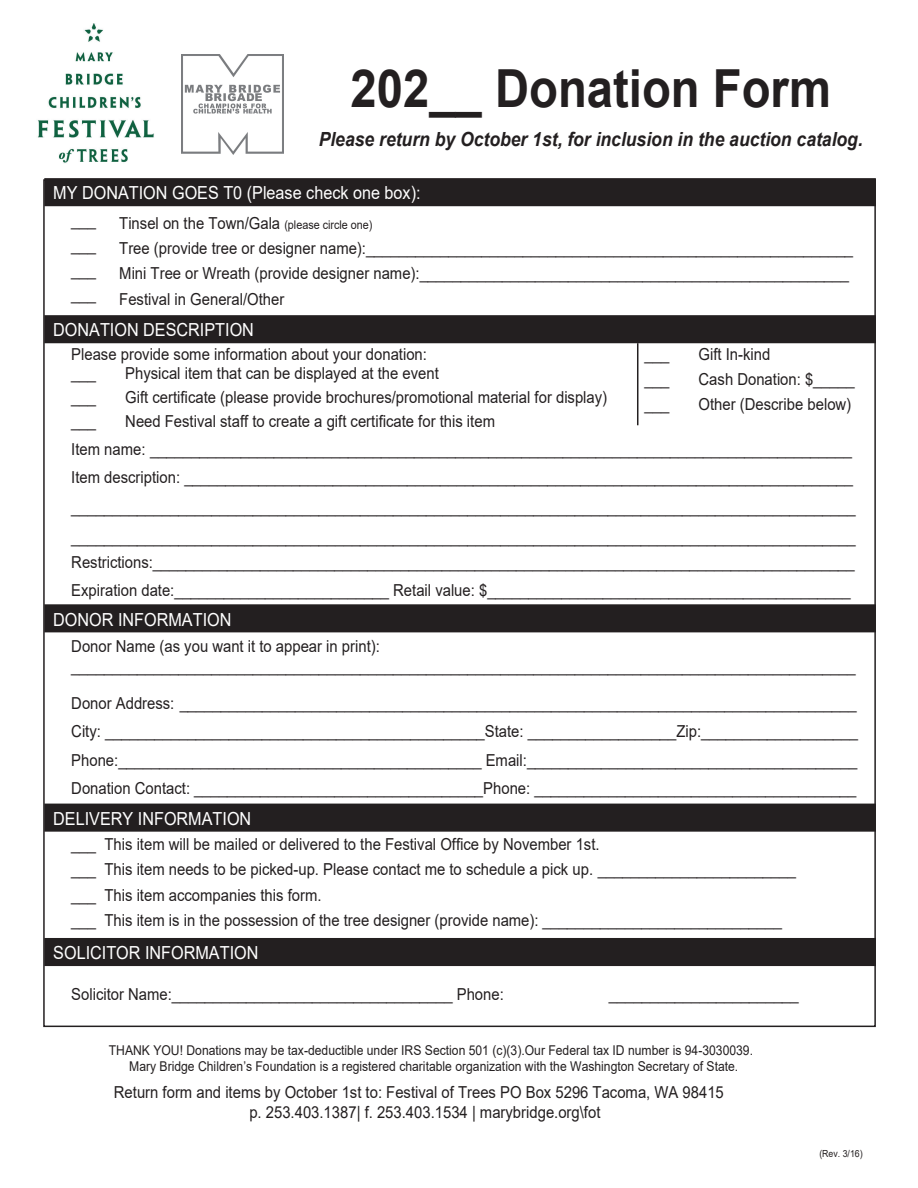
<style>
.page{position:relative;width:918px;height:1188px;background:#fff}
.page>*{position:absolute;margin:0;border:0;box-sizing:border-box;transform-origin:0 0}
.t1{font:700 52.5px "Arial";color:#231f20;scale:.9 1}
.t2{font:italic 700 19.5px "Arial";color:#231f20;scale:.9 1}
.t3{font:18px "Arial";color:#fff;scale:.9 1}
.t4{font:16.5px/28.2px "Arial";color:#231f20;scale:.9 1}
.t5{font:13.5px/16.2px "Arial";color:#231f20;text-align:center;scale:.9 1}
.t6{font:9.75px "Arial";color:#231f20;scale:.9 1}
.s1{font-size:12px}
</style>
<div class="page">
<div style="left:45px;top:179px;width:830px;height:26px;background:#231f20"></div>
<div style="left:44px;top:178px;width:832px;height:28px;border:2px solid #231f20"></div>
<div style="left:45px;top:316px;width:830px;height:27px;background:#231f20"></div>
<div style="left:44px;top:315px;width:832px;height:28px;border:2px solid #231f20"></div>
<div style="left:45px;top:605px;width:830px;height:27px;background:#231f20"></div>
<div style="left:44px;top:604px;width:832px;height:28px;border:2px solid #231f20"></div>
<div style="left:45px;top:804px;width:830px;height:27px;background:#231f20"></div>
<div style="left:44px;top:804px;width:832px;height:28px;border:2px solid #231f20"></div>
<div style="left:45px;top:939px;width:830px;height:26px;background:#231f20"></div>
<div style="left:44px;top:938px;width:832px;height:28px;border:2px solid #231f20"></div>
<hr style="left:637px;top:343px;width:1px;height:82px;background:#231f20">
<img style="left:182px;top:55px;width:101px;height:100px">
<img style="left:38px;top:23px;width:116px;height:140px">
<h1 class="t1" style="left:351px;top:51px;width:535px">202__ Donation Form</h1>
<p class="t2" style="left:319px;top:126px;width:606px">Please return by October 1st, for inclusion in the auction catalog.</p>
<p class="t3" style="left:53px;top:181px;width:410px">MY DONATION GOES T0 (Please check one box):</p>
<p class="t4" style="left:71px;top:206px;width:29px">___</p>
<p class="t4" style="left:119px;top:209px;width:283px">Tinsel on the Town/Gala <span class="s1">(please circle one)</span></p>
<p class="t4" style="left:71px;top:231px;width:29px">___</p>
<p class="t4" style="left:119px;top:234px;width:817px">Tree (provide tree or designer name):___________________________________________________________</p>
<p class="t4" style="left:71px;top:256px;width:29px">___</p>
<p class="t4" style="left:119px;top:259px;width:812px">Mini Tree or Wreath (provide designer name):____________________________________________________</p>
<p class="t4" style="left:71px;top:280px;width:29px">___</p>
<p class="t4" style="left:119px;top:285px;width:185px">Festival in General/Other</p>
<p class="t3" style="left:53px;top:318px;width:225px">DONATION DESCRIPTION</p>
<p class="t4" style="left:71px;top:344px;width:397px;line-height:19.5px">Please provide some information about your donation: ___</p>
<p class="t4" style="left:699px;top:340px;width:81px">Gift In-kind</p>
<p class="t4" style="left:645px;top:340px;width:29px">___</p>
<p class="t4" style="left:125px;top:359px;width:350px">Physical item that can be displayed at the event</p>
<p class="t4" style="left:699px;top:365px;width:175px">Cash Donation: $_____</p>
<p class="t4" style="left:645px;top:365px;width:29px">___</p>
<p class="t4" style="left:125px;top:383px;width:537px">Gift certificate (please provide brochures/promotional material for display)</p>
<p class="t4" style="left:699px;top:390px;width:171px">Other (Describe below)</p>
<p class="t4" style="left:71px;top:383px;width:29px">___</p>
<p class="t4" style="left:645px;top:390px;width:29px">___</p>
<p class="t4" style="left:71px;top:407px;width:870px;text-indent:54px">Need Festival staff to create a gift certificate for this item<br>Item name: _____________________________________________________________________________________<br>Item description: _________________________________________________________________________________</p>
<p class="t4" style="left:71px;top:492px;width:873px;line-height:30px">_______________________________________________________________________________________________ _______________________________________________________________________________________________</p>
<p class="t4" style="left:71px;top:548px;width:872px">Restrictions:_____________________________________________________________________________________<br>Expiration date:__________________________ Retail value: $____________________________________________</p>
<p class="t3" style="left:53px;top:607px;width:200px">DONOR INFORMATION</p>
<p class="t4" style="left:71px;top:636px;width:873px;line-height:19.8px">Donor Name (as you want it to appear in print): _______________________________________________________________________________________________</p>
<p class="t4" style="left:71px;top:689px;width:876px;text-align:justify">Donor Address: __________________________________________________________________________________ City: ______________________________________________State: __________________Zip:___________________ Phone:____________________________________________ Email:________________________________________ Donation Contact: ___________________________________Phone: _______________________________________</p>
<p class="t3" style="left:53px;top:806px;width:222px">DELIVERY INFORMATION</p>
<p class="t4" style="left:71px;top:832px;width:807px;line-height:25.2px">___ This item will be mailed or delivered to the Festival Office by November 1st.<br>___ This item needs to be picked-up. Please contact me to schedule a pick up. ________________________ ___ This item accompanies this form.<br>___ This item is in the possession of the tree designer (provide name): _____________________________</p>
<p class="t3" style="left:53px;top:941px;width:230px">SOLICITOR INFORMATION</p>
<p class="t4" style="left:71px;top:980px;width:482px">Solicitor Name:__________________________________ Phone:</p>
<p class="t4" style="left:609px;top:980px;width:213px">_______________________</p>
<p class="t4" style="left:71px;top:407px;width:29px">___</p>
<p class="t5" style="left:109px;top:1042px;width:717px">THANK YOU! Donations may be tax-deductible under IRS Section 501 (c)(3).Our Federal tax ID number is 94-3030039.<br>Mary Bridge Children’s Foundation is a registered charitable organization with the Washington Secretary of State.</p>
<p class="t4" style="left:249px;top:1082px;width:529px;line-height:19.8px;text-indent:-135px">Return form and items by October 1st to: Festival of Trees PO Box 5296 Tacoma, WA 98415 p. 253.403.1387| f. 253.403.1534 | marybridge.org\fot</p>
<p class="t6" style="left:819px;top:1147px;width:50px">(Rev. 3/16)</p>
</div>
